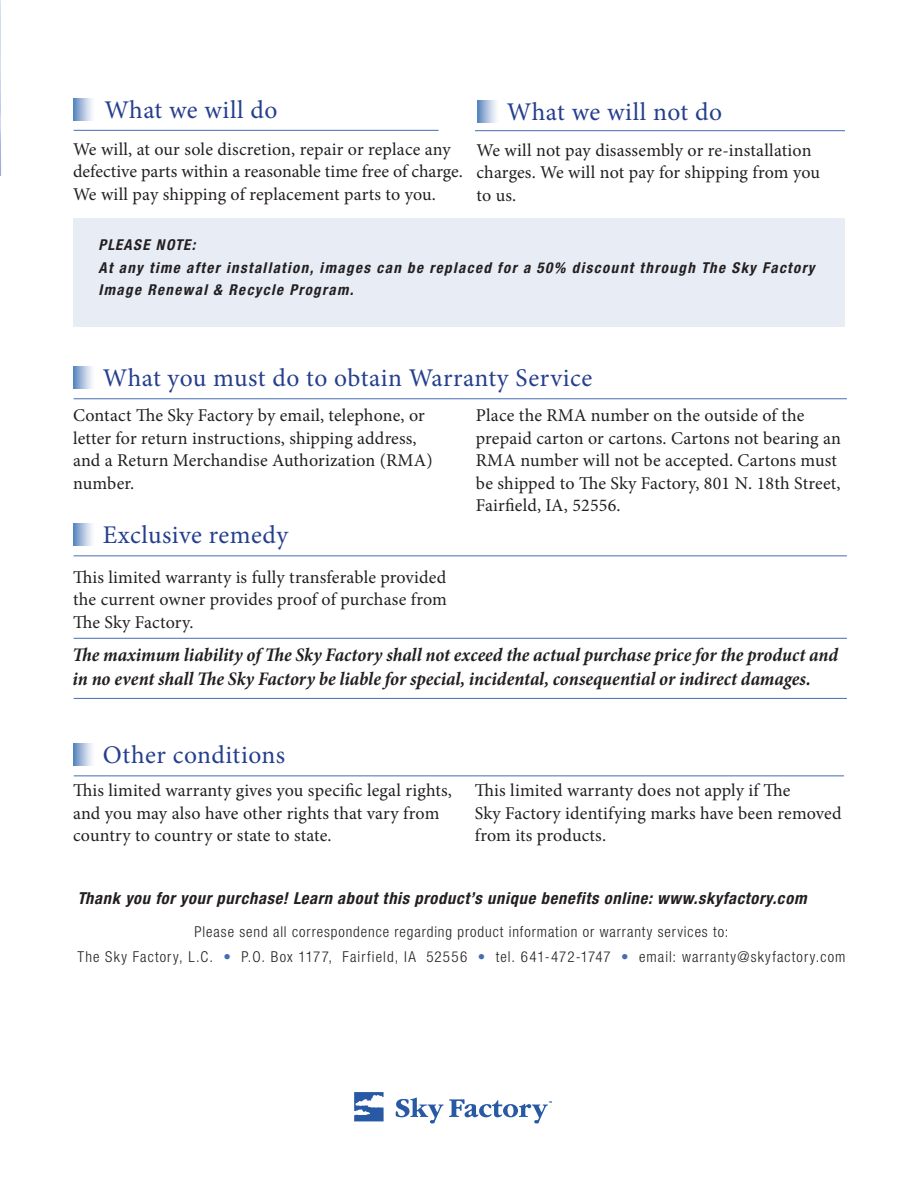
<style>
.page{position:relative;width:918px;height:1188px;background:#fff}
.page>*{position:absolute;margin:0;border:0;box-sizing:border-box;transform-origin:0 0}
.Heads{font:25.5px "Minion Pro";letter-spacing:.015em;color:#253f8e}
.Body_Copy_-_Minion_i{font:italic 700 condensed 19.35px/24px "Minion Pro";letter-spacing:-.005em;color:#231f20}
.Minion_body_copy{font:18px/22.5px "Minion Pro";letter-spacing:.005em;color:#231f20}
.Helvetica_right_col{font:italic 700 condensed 16.5px "Helvetica Neue LT";letter-spacing:.045em;color:#231f20}
.Helvetica_right_col-2{font:300 condensed 15px "Helvetica Neue LT";letter-spacing:.065em;color:#231f20}
.Helvetica_right_col-3{font:italic 700 condensed 15px/22.5px "Helvetica Neue LT";letter-spacing:.095em;color:#231f20}
.s1{color:#466cb2}
</style>
<div class="page">
<img style="left:0;top:0;width:2px;height:176px">
<svg style="left:74px;top:98px;width:18px;height:22px"></svg>
<svg style="left:74px;top:367px;width:18px;height:22px"></svg>
<div style="left:478px;top:100px;width:22px;height:23px;background:linear-gradient(to right,#688ec3,#fff)"></div>
<svg style="left:74px;top:524px;width:18px;height:22px"></svg>
<div style="left:74px;top:744px;width:22px;height:22px;background:linear-gradient(to right,#688ec3,#fff)"></div>
<div style="left:73px;top:218px;width:772px;height:109px;background:#e7ecf5"></div>
<svg style="left:354px;top:1121px;width:30px;height:1px"></svg>
<svg style="left:354px;top:1092px;width:30px;height:29px"></svg>
<svg style="left:396px;top:1098px;width:156px;height:25px"></svg>
<hr style="left:74px;top:130px;width:365px;height:1px;background:#466cb2">
<hr style="left:74px;top:399px;width:773px;height:1px;background:#466cb2">
<hr style="left:74px;top:556px;width:773px;height:1px;background:#466cb2">
<hr style="left:74px;top:638px;width:773px;height:1px;background:#466cb2">
<hr style="left:74px;top:698px;width:773px;height:1px;background:#466cb2">
<hr style="left:74px;top:776px;width:770px;height:1px;background:#466cb2">
<hr style="left:475px;top:130px;width:370px;height:1px;background:#466cb2">
<p class="Heads" style="left:104px;top:92px;width:175px">What we will do</p>
<p class="Heads" style="left:507px;top:94px;width:217px">What we will not do</p>
<p class="Minion_body_copy" style="left:73px;top:138px;width:391px">We will, at our sole discretion, repair or replace any defective parts within a reasonable time free of charge.<br>We will pay shipping of replacement parts to you.</p>
<p class="Minion_body_copy" style="left:477px;top:139px;width:345px">We will not pay disassembly or re-installation charges. We will not pay for shipping from you to us.</p>
<p class="Helvetica_right_col-3" style="left:98px;top:233px;width:718px">PLEASE NOTE:<br>At any time after installation, images can be replaced for a 50% discount through The Sky Factory<br>Image Renewal &amp; Recycle Program.</p>
<p class="Heads" style="left:103px;top:361px;width:491px">What you must do to obtain Warranty Service</p>
<p class="Minion_body_copy" style="left:73px;top:405px;width:361px">Contact The Sky Factory by email, telephone, or letter for return instructions, shipping address, and a Return Merchandise Authorization (RMA) number.</p>
<p class="Minion_body_copy" style="left:476px;top:405px;width:367px">Place the RMA number on the outside of the prepaid carton or cartons. Cartons not bearing an RMA number will not be accepted. Cartons must be shipped to The Sky Factory, 801 N. 18th Street, Fairfield, IA, 52556.</p>
<p class="Heads" style="left:103px;top:518px;width:187px">Exclusive remedy</p>
<p class="Minion_body_copy" style="left:73px;top:566px;width:375px;text-align:justify">This limited warranty is fully transferable provided the current owner provides proof of purchase from The Sky Factory.</p>
<p class="Body_Copy_-_Minion_i" style="left:73px;top:643px;width:767px">The maximum liability of The Sky Factory shall not exceed the actual purchase price for the product and in no event shall The Sky Factory be liable for special, incidental, consequential or indirect damages.</p>
<p class="Heads" style="left:103px;top:738px;width:184px">Other conditions</p>
<p class="Minion_body_copy" style="left:73px;top:779px;width:381px">This limited warranty gives you specific legal rights, and you may also have other rights that vary from country to country or state to state.</p>
<p class="Minion_body_copy" style="left:475px;top:779px;width:368px">This limited warranty does not apply if The<br>Sky Factory identifying marks have been removed from its products.</p>
<p class="Helvetica_right_col" style="left:77px;top:889px;width:731px">Thank you for your purchase! Learn about this product’s unique benefits online: www.skyfactory.com</p>
<p class="Helvetica_right_col-2" style="left:195px;top:923px;width:535px">Please send all correspondence regarding product information or warranty services to:</p>
<p class="Helvetica_right_col-2" style="left:77px;top:948px;width:770px">The Sky Factory, L.C. <span class="s1">•</span> P.O. Box 1177, Fairfield, IA 52556 <span class="s1">•</span> tel. 641-472-1747 <span class="s1">•</span> email: warranty@skyfactory.com</p>
</div>
